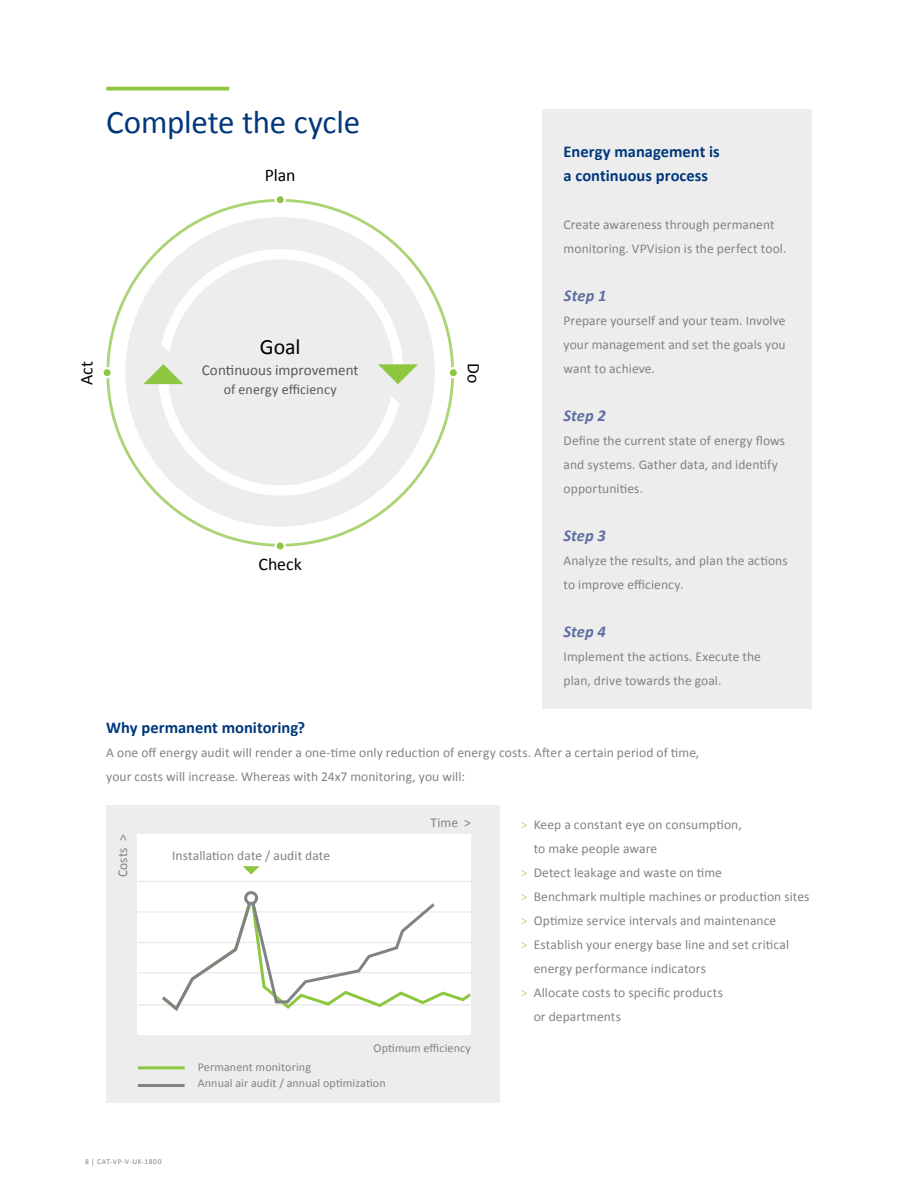
<style>
.page{position:relative;width:918px;height:1188px;background:#fff}
.page>*{position:absolute;margin:0;border:0;box-sizing:border-box;transform-origin:0 0}
.t1{font:33px "Calibri";letter-spacing:-.005em;color:#00377b}
.t2{font:21.9px "Calibri";color:#000}
.t3{font:17.85px "Calibri";letter-spacing:-.005em;color:#000}
.t4{font:700 16.5px/24px "Calibri";color:#00377b}
.t5{font:italic 700 16.5px "Calibri";color:#606ea3}
.t6{font:15px "Calibri";color:#58595b}
.t7{font:13.95px "Calibri";letter-spacing:.005em;color:#58595b}
.t8{font:13.5px/24px "Calibri";letter-spacing:.005em;color:#808285}
.t9{font:12px/16.5px "Calibri";letter-spacing:.01em;color:#808285}
.t10{font:7.5px "Calibri";letter-spacing:.075em;color:#808285}
.s1{color:#b9da89}
</style>
<div class="page">
<div style="left:542px;top:109px;width:270px;height:600px;background:#ededee"></div>
<div style="left:125px;top:217px;width:310px;height:310px;background:#ededee;border-radius:50%"></div>
<div style="left:158px;top:249px;width:245px;height:247px;background:#fff;border-radius:50%"></div>
<div style="left:168px;top:259px;width:226px;height:226px;background:#ededee;border-radius:50%"></div>
<svg style="left:378px;top:364px;width:40px;height:40px"></svg>
<svg style="left:126px;top:344px;width:57px;height:40px"></svg>
<div style="left:276px;top:541px;width:9px;height:9px;background:#8dc63f;border-radius:50%"></div>
<div style="left:275px;top:540px;width:11px;height:12px;border:2px solid #fff;border-radius:50%"></div>
<div style="left:276px;top:195px;width:9px;height:9px;background:#8dc63f;border-radius:50%"></div>
<div style="left:275px;top:194px;width:11px;height:11px;border:2px solid #fff;border-radius:50%"></div>
<div style="left:103px;top:368px;width:9px;height:9px;background:#8dc63f;border-radius:50%"></div>
<div style="left:101px;top:367px;width:12px;height:11px;border:2px solid #fff;border-radius:50%"></div>
<div style="left:449px;top:368px;width:9px;height:9px;background:#8dc63f;border-radius:50%"></div>
<div style="left:448px;top:367px;width:11px;height:11px;border:2px solid #fff;border-radius:50%"></div>
<svg style="left:106px;top:87px;width:123px;height:4px"></svg>
<div style="left:106px;top:805px;width:394px;height:298px;background:#ededee"></div>
<hr style="left:138px;top:1084px;width:47px;height:3px;background:#808285">
<hr style="left:138px;top:1066px;width:47px;height:3px;background:#8dc63f">
<div style="left:138px;top:834px;width:333px;height:201px;background:#fff"></div>
<hr style="left:138px;top:972px;width:333px;height:1px;background:#ededee">
<hr style="left:138px;top:942px;width:333px;height:1px;background:#ededee">
<hr style="left:138px;top:911px;width:333px;height:2px;background:#ededee">
<hr style="left:138px;top:881px;width:333px;height:1px;background:#ededee">
<hr style="left:138px;top:1004px;width:333px;height:2px;background:#ededee">
<svg style="left:162px;top:892px;width:309px;height:119px"></svg>
<div style="left:246px;top:893px;width:11px;height:11px;background:#fff;border-radius:50%"></div>
<div style="left:244px;top:891px;width:14px;height:14px;border:3px solid #808285;border-radius:50%"></div>
<svg style="left:243px;top:866px;width:17px;height:9px"></svg>
<h1 class="t1" style="left:106px;top:101px;width:255px">Complete the cycle</h1>
<h3 class="t3" style="left:265px;top:164px;width:32px">Plan</h3>
<h2 class="t2" style="left:260px;top:333px;width:42px">Goal</h2>
<p class="t6" style="left:202px;top:360px;width:158px">Continuous improvement</p>
<p class="t7" style="left:224px;top:380px;width:114px">of energy efficiency</p>
<h3 class="t3" style="left:75px;top:385px;width:26px;rotate:-90deg">Act</h3>
<h3 class="t3" style="left:485px;top:363px;width:22px;rotate:90deg">Do</h3>
<h3 class="t3" style="left:259px;top:553px;width:45px">Check</h3>
<p class="t4" style="left:564px;top:140px;width:158px">Energy management is a continuous process</p>
<p class="t8" style="left:564px;top:213px;width:224px">Create awareness through permanent monitoring. VPVision is the perfect tool.</p>
<p class="t5" style="left:564px;top:285px;width:44px">Step 1</p>
<p class="t8" style="left:564px;top:309px;width:224px;text-align:justify">Prepare yourself and your team. Involve your management and set the goals you want to achieve.</p>
<p class="t5" style="left:564px;top:405px;width:44px">Step 2</p>
<p class="t8" style="left:564px;top:429px;width:223px">Define the current state of energy flows and systems. Gather data, and identify opportunities.</p>
<p class="t5" style="left:564px;top:525px;width:44px">Step 3</p>
<p class="t8" style="left:564px;top:549px;width:226px">Analyze the results, and plan the actions to improve efficiency.</p>
<p class="t5" style="left:564px;top:621px;width:44px">Step 4</p>
<p class="t8" style="left:564px;top:645px;width:199px">Implement the actions. Execute the plan, drive towards the goal.</p>
<p class="t4" style="left:106px;top:716px;width:200px">Why permanent monitoring?</p>
<p class="t8" style="left:106px;top:741px;width:595px">A one off energy audit will render a one-time only reduction of energy costs. After a certain period of time, your costs will increase. Whereas with 24x7 monitoring, you will:</p>
<p class="t8" style="left:521px;top:813px;width:222px"><span class="s1">&gt;</span> Keep a constant eye on consumption,</p>
<p class="t8" style="left:534px;top:837px;width:125px">to make people aware</p>
<p class="t8" style="left:521px;top:861px;width:203px"><span class="s1">&gt;</span> Detect leakage and waste on time</p>
<p class="t8" style="left:521px;top:885px;width:290px"><span class="s1">&gt;</span> Benchmark multiple machines or production sites</p>
<p class="t8" style="left:521px;top:909px;width:257px"><span class="s1">&gt;</span> Optimize service intervals and maintenance</p>
<p class="t8" style="left:521px;top:933px;width:270px"><span class="s1">&gt;</span> Establish your energy base line and set critical</p>
<p class="t8" style="left:534px;top:957px;width:174px">energy performance indicators</p>
<p class="t8" style="left:521px;top:981px;width:204px"><span class="s1">&gt;</span> Allocate costs to specific products</p>
<p class="t8" style="left:534px;top:1005px;width:89px">or departments</p>
<p class="t8" style="left:431px;top:810px;width:42px">Time &gt;</p>
<p class="t8" style="left:111px;top:877px;width:44px;rotate:-90deg">Costs &gt;</p>
<p class="t8" style="left:172px;top:844px;width:160px">Installation date / audit date</p>
<p class="t9" style="left:374px;top:1040px;width:99px">Optimum efficiency</p>
<p class="t10" style="left:85px;top:1157px;width:78px">8 | CAT-VP-V-U K-1800</p>
<p class="t9" style="left:198px;top:1059px;width:190px">Permanent monitoring<br>Annual air audit / annual optimization</p>
</div>
